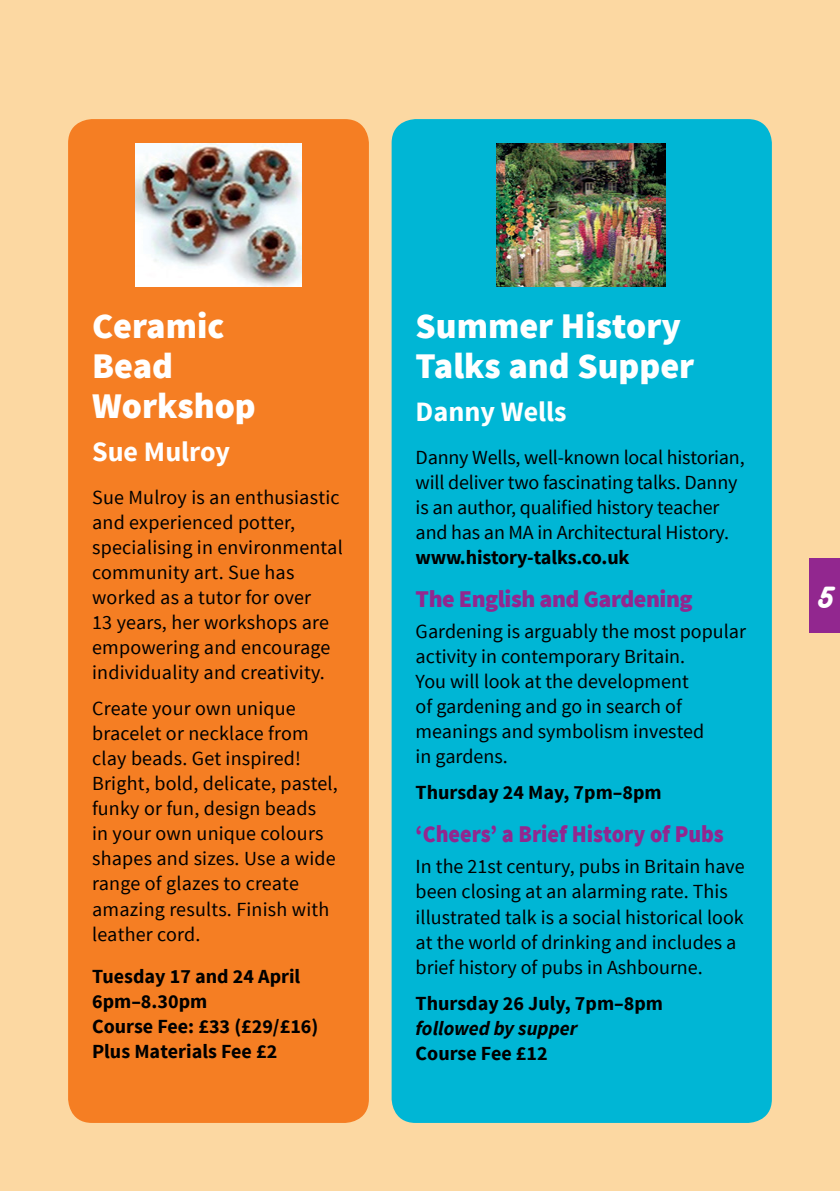
<style>
.page{position:relative;width:840px;height:1191px;background:#fff}
.page>*{position:absolute;margin:0;border:0;box-sizing:border-box;transform-origin:0 0}
.t1{font:900 36px/40px "Source Sans Pro";color:#fff}
.t2{font:36px "Harlow Solid";color:#fff}
.t3{font:700 28px "Source Sans Pro";color:#fff}
.t4{font:900 24px "Source Sans Pro";letter-spacing:-.01em;color:#92278f;scale:.92 1}
.t5{font:900 24px "Source Sans Pro";letter-spacing:-.01em;color:#92278f}
.t6{font:20px/25px "Source Sans Pro";color:#000}
.t7{font:700 20px/25px "Source Sans Pro";color:#000}
.t8{font:italic 700 20px "Source Sans Pro";color:#000}
</style>
<div class="page">
<div style="left:0;top:0;width:839px;height:1191px;background:#fcd8a2"></div>
<div style="left:68px;top:119px;width:301px;height:1004px;background:#f57e23;border-radius:24px"></div>
<img style="left:135px;top:143px;width:166px;height:143px">
<div style="left:391px;top:119px;width:380px;height:1004px;background:#00b6d5;border-radius:24px"></div>
<img style="left:496px;top:143px;width:168px;height:143px">
<div style="left:809px;top:558px;width:30px;height:75px;background:#92278f"></div>
<h1 class="t1" style="left:92px;top:307px;width:165px">Ceramic<br>Bead<br>Workshop</h1>
<h2 class="t3" style="left:92px;top:434px;width:139px">Sue Mulroy</h2>
<p class="t6" style="left:92px;top:485px;width:252px">Sue Mulroy is an enthusiastic and experienced potter, specialising in environmental community art. Sue has worked as a tutor for over<br>13 years, her workshops are empowering and encourage individuality and creativity.</p>
<p class="t6" style="left:92px;top:696px;width:247px">Create your own unique bracelet or necklace from clay beads. Get inspired!<br>Bright, bold, delicate, pastel, funky or fun, design beads<br>in your own unique colours shapes and sizes. Use a wide range of glazes to create amazing results. Finish with leather cord.</p>
<p class="t7" style="left:92px;top:964px;width:227px">Tuesday 17 and 24 April<br>6pm–8.30pm<br>Course Fee: £33 (£29/£16)<br>Plus Materials Fee £2</p>
<h1 class="t1" style="left:415px;top:307px;width:280px">Summer History<br>Talks and Supper</h1>
<h2 class="t3" style="left:415px;top:394px;width:152px">Danny Wells</h2>
<p class="t6" style="left:415px;top:445px;width:330px">Danny Wells, well-known local historian, will deliver two fascinating talks. Danny is an author, qualified history teacher and has an MA in Architectural History.</p>
<p class="t7" style="left:415px;top:545px;width:215px">www.history-talks.co.uk</p>
<p class="t5" style="left:415px;top:583px;width:278px">The English and Gardening</p>
<p class="t6" style="left:415px;top:619px;width:331px">Gardening is arguably the most popular activity in contemporary Britain.<br>You will look at the development<br>of gardening and go in search of meanings and symbolism invested<br>in gardens.</p>
<p class="t7" style="left:415px;top:781px;width:247px">Thursday 24 May, 7pm–8pm</p>
<p class="t4" style="left:415px;top:818px;width:336px">‘Cheers’ a Brief History of Pubs</p>
<p class="t6" style="left:415px;top:854px;width:330px">In the 21st century, pubs in Britain have been closing at an alarming rate. This illustrated talk is a social historical look at the world of drinking and includes a brief history of pubs in Ashbourne.</p>
<p class="t7" style="left:415px;top:991px;width:249px">Thursday 26 July, 7pm–8pm</p>
<p class="t8" style="left:415px;top:1015px;width:163px">followed by supper</p>
<p class="t7" style="left:415px;top:1041px;width:133px">Course Fee £12</p>
<h1 class="t2" style="left:814px;top:576px;width:18px">5</h1>
</div>
